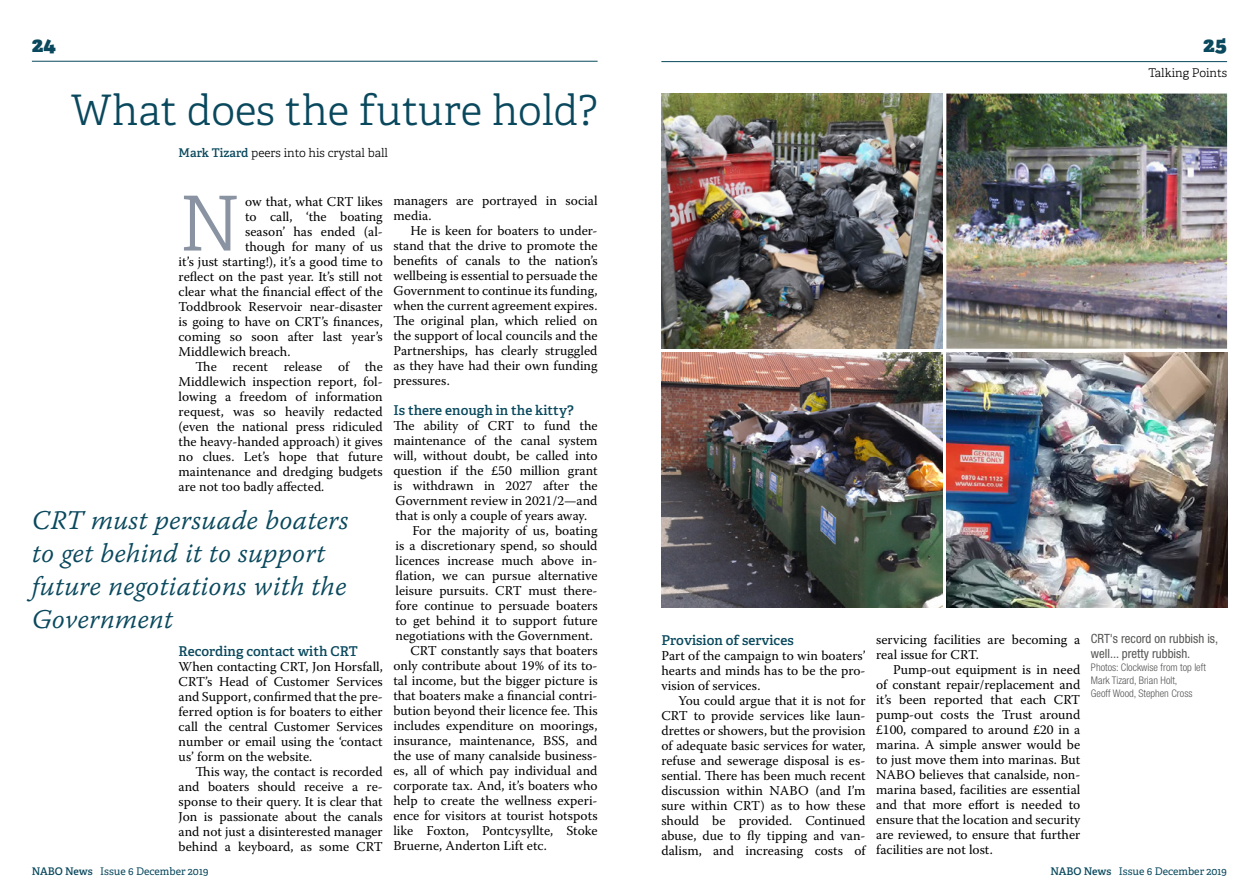
<style>
.page{position:relative;width:1259px;height:893px;background:#fff}
.page>*{position:absolute;margin:0;border:0;box-sizing:border-box;transform-origin:0 0}
.t1{font:300 75.6px "Adelle";color:#8a93a2}
.t2{font:300 42px "Adelle";color:#09485d}
.t3{font:27px/33px "Warnock Pro Light It Capt";color:#09485d}
.t4{font:800 21px "Adelle Web";color:#09485d}
.t5{font:13.5px/15px "Warnock Pro";color:#000;text-align:justify}
.t6{font:600 13.5px "Adelle";color:#09485d}
.t7{font:condensed 12.75px/15px "Helvetica Neue";color:#575756}
.t8{font:300 12px "Adelle";color:#000}
.t9{font:300 condensed 10.5px/12.8px "Helvetica Neue";color:#575756}
.t10{font:10.5px "Adelle Basic";color:#09485d}
.s1{font-weight:600;color:#09485d}
.s2{font-family:"Adelle";font-weight:600}
</style>
<div class="page">
<hr style="left:661px;top:61px;width:566px;height:1px;background:#09485d">
<hr style="left:32px;top:61px;width:565px;height:1px;background:#09485d">
<img style="left:661px;top:94px;width:281px;height:255px">
<img style="left:946px;top:94px;width:281px;height:255px">
<img style="left:661px;top:353px;width:281px;height:255px">
<img style="left:946px;top:353px;width:281px;height:255px">
<h3 class="t4" style="left:32px;top:35px;width:26px">24</h3>
<h3 class="t4" style="left:1203px;top:35px;width:25px">25</h3>
<h2 class="t2" style="left:71px;top:92px;width:528px">What does the future hold?</h2>
<p class="t8" style="left:179px;top:147px;width:211px"><span class="s1">Mark Tizard</span> peers into his crystal ball</p>
<h1 class="t1" style="left:179px;top:190px;width:64px">N</h1>
<p class="t5" style="left:245px;top:193px;width:139px">ow that, what CRT likes</p>
<p class="t5" style="left:245px;top:208px;width:139px">to call, ‘the boating</p>
<p class="t5" style="left:245px;top:223px;width:139px">season’ has ended (al-</p>
<p class="t5" style="left:245px;top:238px;width:139px">though for many of us</p>
<p class="t5" style="left:179px;top:253px;width:206px">it’s just starting!), it’s a good time to</p>
<p class="t5" style="left:179px;top:268px;width:206px">reflect on the past year. It’s still not</p>
<p class="t5" style="left:179px;top:283px;width:206px">clear what the financial effect of the</p>
<p class="t5" style="left:179px;top:298px;width:206px">Toddbrook Reservoir near-disaster</p>
<p class="t5" style="left:179px;top:313px;width:206px">is going to have on CRT’s finances,</p>
<p class="t5" style="left:179px;top:328px;width:206px">coming so soon after last year’s</p>
<p class="t5" style="left:179px;top:343px;width:113px">Middlewich breach.</p>
<p class="t5" style="left:196px;top:358px;width:189px">The recent release of the</p>
<p class="t5" style="left:179px;top:373px;width:206px">Middlewich inspection report, fol-</p>
<p class="t5" style="left:179px;top:388px;width:206px">lowing a freedom of information</p>
<p class="t5" style="left:179px;top:403px;width:206px">request, was so heavily redacted</p>
<p class="t5" style="left:179px;top:418px;width:206px">(even the national press ridiculed</p>
<p class="t5" style="left:179px;top:433px;width:206px">the heavy-handed approach) it gives</p>
<p class="t5" style="left:179px;top:448px;width:206px">no clues. Let’s hope that future</p>
<p class="t5" style="left:179px;top:463px;width:206px">maintenance and dredging budgets</p>
<p class="t5" style="left:179px;top:478px;width:147px">are not too badly affected.</p>
<h3 class="t3" style="left:32px;top:503px;width:318px">CRT must persuade boaters to get behind it to support future negotiations with the<br>Government</h3>
<p class="t6" style="left:179px;top:645px;width:181px">Recording contact with CRT</p>
<p class="t5" style="left:179px;top:658px;width:206px">When contacting CRT, Jon Horsfall, CRT’s Head of Customer Services and Support, confirmed that the pre&shy;ferred option is for boaters to either call the central Customer Services number or email using the ‘contact us’ form on the website.</p>
<p class="t5" style="left:179px;top:763px;width:206px;text-indent:17px">This way, the contact is recorded and boaters should receive a re&shy;sponse to their query. It is clear that Jon is passionate about the canals and not just a disinterested manager behind a keyboard, as some CRT</p>
<p class="t10" style="left:32px;top:867px;width:178px"><span class="s2">NABO News</span> Issue 6 December 2019</p>
<p class="t5" style="left:393px;top:193px;width:206px">managers are portrayed in social media.</p>
<p class="t5" style="left:393px;top:223px;width:206px;text-indent:17px">He is keen for boaters to under&shy;stand that the drive to promote the benefits of canals to the nation’s wellbeing is essential to persuade the Government to continue its funding, when the current agreement expires.<br>The original plan, which relied on the support of local councils and the Partnerships, has clearly struggled as they have had their own funding pressures.</p>
<p class="t6" style="left:393px;top:405px;width:182px">Is there enough in the kitty?</p>
<p class="t5" style="left:393px;top:418px;width:206px">The ability of CRT to fund the</p>
<p class="t5" style="left:393px;top:433px;width:206px">maintenance of the canal system</p>
<p class="t5" style="left:393px;top:448px;width:206px">will, without doubt, be called into</p>
<p class="t5" style="left:393px;top:463px;width:206px">question if the £50 million grant</p>
<p class="t5" style="left:393px;top:478px;width:206px">is withdrawn in 2027 after the</p>
<p class="t5" style="left:395px;top:493px;width:203px">Government review in 2021/2—and</p>
<p class="t5" style="left:395px;top:508px;width:193px">that is only a couple of years away.</p>
<p class="t5" style="left:412px;top:523px;width:186px">For the majority of us, boating</p>
<p class="t5" style="left:395px;top:538px;width:203px">is a discretionary spend, so should</p>
<p class="t5" style="left:395px;top:553px;width:203px">licences increase much above in-</p>
<p class="t5" style="left:395px;top:568px;width:203px">flation, we can pursue alternative</p>
<p class="t5" style="left:395px;top:583px;width:203px">leisure pursuits. CRT must there-</p>
<p class="t5" style="left:395px;top:598px;width:203px">fore continue to persuade boaters</p>
<p class="t5" style="left:395px;top:613px;width:203px">to get behind it to support future</p>
<p class="t5" style="left:395px;top:628px;width:199px">negotiations with the Government.</p>
<p class="t5" style="left:410px;top:643px;width:189px">CRT constantly says that boaters</p>
<p class="t5" style="left:393px;top:658px;width:206px">only contribute about 19% of its to-</p>
<p class="t5" style="left:393px;top:673px;width:206px">tal income, but the bigger picture is</p>
<p class="t5" style="left:393px;top:688px;width:206px">that boaters make a financial contri-</p>
<p class="t5" style="left:393px;top:703px;width:206px">bution beyond their licence fee. This</p>
<p class="t5" style="left:393px;top:718px;width:206px">includes expenditure on moorings,</p>
<p class="t5" style="left:393px;top:733px;width:206px">insurance, maintenance, BSS, and</p>
<p class="t5" style="left:393px;top:748px;width:206px">the use of many canalside business-</p>
<p class="t5" style="left:393px;top:763px;width:206px">es, all of which pay individual and</p>
<p class="t5" style="left:393px;top:778px;width:206px">corporate tax. And, it’s boaters who</p>
<p class="t5" style="left:393px;top:793px;width:206px">help to create the wellness experi-</p>
<p class="t5" style="left:393px;top:808px;width:206px">ence for visitors at tourist hotspots</p>
<p class="t5" style="left:393px;top:823px;width:206px">like Foxton, Pontcysyllte, Stoke</p>
<p class="t5" style="left:393px;top:838px;width:155px">Bruerne, Anderton Lift etc.</p>
<p class="t8" style="left:1148px;top:67px;width:80px">Talking Points</p>
<p class="t6" style="left:661px;top:634px;width:134px">Provision of services</p>
<p class="t5" style="left:661px;top:647px;width:206px">Part of the campaign to win boaters’ hearts and minds has to be the pro&shy;vision of services.</p>
<p class="t5" style="left:661px;top:692px;width:206px;text-indent:17px">You could argue that it is not for CRT to provide services like laun&shy;drettes or showers, but the provision of adequate basic services for water, refuse and sewerage disposal is es&shy;sential. There has been much recent discussion within NABO (and I’m sure within CRT) as to how these should be provided. Continued abuse, due to fly tipping and van&shy;dalism, and increasing costs of</p>
<p class="t5" style="left:876px;top:632px;width:206px">servicing facilities are becoming a real issue for CRT.</p>
<p class="t5" style="left:876px;top:662px;width:206px;text-indent:17px">Pump-out equipment is in need of constant repair/replacement and it’s been reported that each CRT pump-out costs the Trust around £100, compared to around £20 in a marina. A simple answer would be to just move them into marinas. But NABO believes that canalside, non&shy;marina based, facilities are essential and that more effort is needed to ensure that the location and security are reviewed, to ensure that further facilities are not lost.</p>
<p class="t7" style="left:1091px;top:631px;width:129px">CRT's record on rubbish is, well... pretty rubbish.</p>
<p class="t9" style="left:1091px;top:661px;width:116px">Photos: Clockwise from top left<br>Mark Tizard, Brian Holt,<br>Geoff Wood, Stephen Cross</p>
<p class="t10" style="left:1050px;top:867px;width:178px"><span class="s2">NABO News</span> Issue 6 December 2019</p>
</div>
